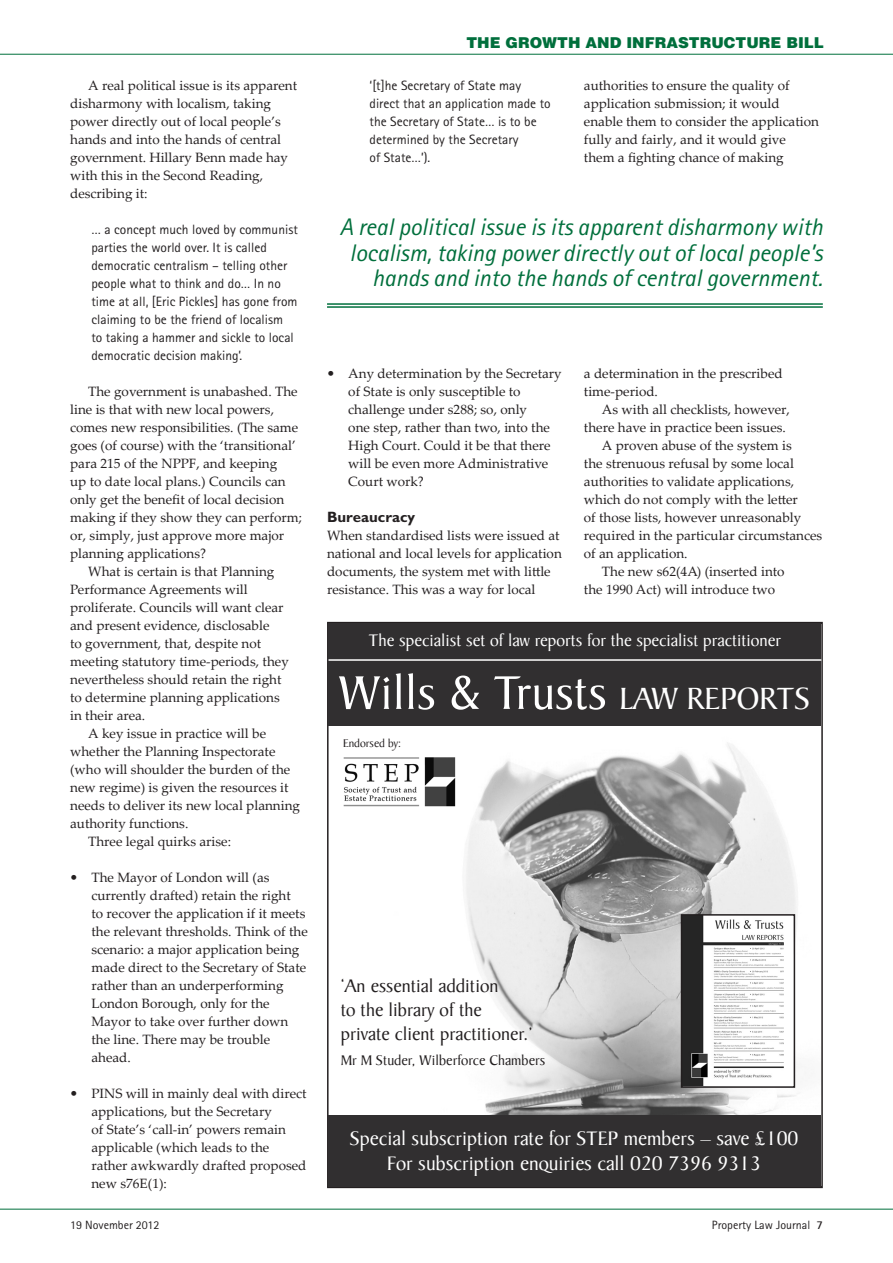
<style>
.page{position:relative;width:893px;height:1263px;background:#fff}
.page>*{position:absolute;margin:0;border:0;box-sizing:border-box;transform-origin:0 0}
.t1{font:51px "Baker Signet Com";color:#fff}
._5__Pullquote{font:italic 24px/25.5px "Rotis Sans Serif Std";color:#006f3c;text-align:right}
.t2{font:21px "Baker Signet Com";color:#fff}
.t3{font:19.5px "Baker Signet Com";color:#231f20}
.t4{font:18px "Baker Signet Com";color:#fff}
._1__Secondary_strap{font:900 15px "Helvetica";color:#006f3c}
.t5{font:15px "Baker Signet Com";color:#231f20}
._4__Primary_subhead{font:700 15px "Gill Sans MT Std";color:#231f20}
._3__Body_text_-_inde{font:13.5px/18px "Palatino Linotype";color:#231f20}
._3__Body_text_-_bull{font:13.5px/18px "Palatino Linotype";color:#231f20}
._3__Body_text_-_bloc{font:13.5px/18px "Rotis Sans Serif Std";color:#231f20}
._3__Body_text_-_no_i{font:13.5px/18px "Palatino Linotype";color:#231f20}
._7__Footer{font:12px "Rotis Sans Serif Std";color:#231f20}
.t6{font:12px "Baker Signet Com";color:#231f20}
.s1{font-family:"Rotis Sans Serif Std";font-weight:800}
.s2{font-size:33px}
.s3{font-weight:700}
</style>
<div class="page">
<hr style="left:0;top:1209px;width:893px;height:1px;background:#006f3c">
<hr style="left:0;top:54px;width:893px;height:1px;background:#006f3c">
<hr style="left:327px;top:303px;width:496px;height:2px;background:#006f3c">
<hr style="left:327px;top:306px;width:496px;height:2px;background:#006f3c">
<img style="left:466px;top:742px;width:331px;height:373px">
<div style="left:328px;top:1115px;width:493px;height:72px;background:#312f30"></div>
<div style="left:329px;top:623px;width:492px;height:103px;background:#312f30"></div>
<img style="left:684px;top:917px;width:108px;height:168px">
<div style="left:681px;top:914px;width:114px;height:174px;border:2px solid #231f20"></div>
<hr style="left:329px;top:659px;width:492px;height:2px;background:#fff">
<img style="left:343px;top:757px;width:113px;height:50px">
<p class="_3__Body_text_-_inde" style="left:70px;top:76px;width:229px;text-indent:18px">A real political issue is its apparent disharmony with localism, taking power directly out of local people’s hands and into the hands of central government. Hillary Benn made hay with this in the Second Reading, describing it:</p>
<p class="_3__Body_text_-_bloc" style="left:91px;top:220px;width:208px">… a concept much loved by communist parties the world over. It is called democratic centralism – telling other people what to think and do… In no time at all, [Eric Pickles] has gone from claiming to be the friend of localism<br>to taking a hammer and sickle to local democratic decision making’.</p>
<p class="_3__Body_text_-_inde" style="left:70px;top:382px;width:233px;text-indent:18px">The government is unabashed. The line is that with new local powers, comes new responsibilities. (The same goes (of course) with the ‘transitional’ para 215 of the NPPF, and keeping<br>up to date local plans.) Councils can only get the benefit of local decision making if they show they can perform; or, simply, just approve more major planning applications?</p>
<p class="_3__Body_text_-_inde" style="left:70px;top:562px;width:220px;text-indent:18px">What is certain is that Planning<br>Performance Agreements will proliferate. Councils will want clear and present evidence, disclosable<br>to government, that, despite not meeting statutory time-periods, they nevertheless should retain the right to determine planning applications in their area.</p>
<p class="_3__Body_text_-_inde" style="left:70px;top:724px;width:231px;text-indent:18px">A key issue in practice will be whether the Planning Inspectorate (who will shoulder the burden of the new regime) is given the resources it needs to deliver its new local planning authority functions.</p>
<p class="_3__Body_text_-_inde" style="left:88px;top:832px;width:144px">Three legal quirks arise:</p>
<p class="_3__Body_text_-_bull" style="left:91px;top:868px;width:218px;text-indent:-21px"><span class="s1">•</span> The Mayor of London will (as currently drafted) retain the right<br>to recover the application if it meets the relevant thresholds. Think of the scenario: a major application being made direct to the Secretary of State rather than an underperforming<br>London Borough, only for the<br>Mayor to take over further down the line. There may be trouble ahead.</p>
<p class="_3__Body_text_-_bull" style="left:91px;top:1084px;width:217px;text-indent:-21px"><span class="s1">•</span> PINS will in mainly deal with direct applications, but the Secretary<br>of State’s ‘call-in’ powers remain applicable (which leads to the rather awkwardly drafted proposed new s76E(1):</p>
<p class="_7__Footer" style="left:70px;top:1218px;width:91px">19 November 2012</p>
<p class="_1__Secondary_strap" style="left:466px;top:33px;width:359px">THE GROWTH AND INFRASTRUCTURE BILL</p>
<p class="_3__Body_text_-_bloc" style="left:370px;top:76px;width:183px">‘[t]he Secretary of State may direct that an application made to the Secretary of State… is to be determined by the Secretary<br>of State…’).</p>
<p class="_3__Body_text_-_no_i" style="left:584px;top:76px;width:237px">authorities to ensure the quality of application submission; it would enable them to consider the application fully and fairly, and it would give them a fighting chance of making</p>
<p class="_5__Pullquote" style="left:340px;top:215px;width:485px">A real political issue is its apparent disharmony with localism, taking power directly out of local people’s hands and into the hands of central government.</p>
<p class="_3__Body_text_-_bull" style="left:348px;top:364px;width:215px;text-indent:-21px"><span class="s1">•</span> Any determination by the Secretary of State is only susceptible to challenge under s288; so, only<br>one step, rather than two, into the<br>High Court. Could it be that there will be even more Administrative<br>Court work?</p>
<h4 class="_4__Primary_subhead" style="left:327px;top:508px;width:90px">Bureaucracy</h4>
<p class="_3__Body_text_-_no_i" style="left:327px;top:526px;width:236px">When standardised lists were issued at national and local levels for application documents, the system met with little resistance. This was a way for local</p>
<p class="_3__Body_text_-_no_i" style="left:584px;top:364px;width:200px">a determination in the prescribed time-period.</p>
<p class="_3__Body_text_-_inde" style="left:584px;top:400px;width:207px;text-align:right">As with all checklists, however, there have in practice been issues.</p>
<p class="_3__Body_text_-_inde" style="left:584px;top:436px;width:240px;text-indent:18px">A proven abuse of the system is<br>the strenuous refusal by some local authorities to validate applications, which do not comply with the letter<br>of those lists, however unreasonably required in the particular circumstances of an application.</p>
<p class="_3__Body_text_-_inde" style="left:584px;top:562px;width:202px;text-indent:18px">The new s62(4A) (inserted into the 1990 Act) will introduce two</p>
<p class="t4" style="left:369px;top:630px;width:414px">The specialist set of law reports for the specialist practitioner</p>
<p class="t1" style="left:339px;top:662px;width:473px">Wills &amp; Trusts <span class="s2">LAW REPORTS</span></p>
<p class="t6" style="left:343px;top:736px;width:60px">Endorsed by:</p>
<p class="t3" style="left:341px;top:974px;width:159px">‘An essential addition</p>
<p class="t3" style="left:341px;top:998px;width:143px">to the library of the</p>
<p class="t3" style="left:341px;top:1022px;width:193px">private client practitioner.’</p>
<p class="t5" style="left:341px;top:1052px;width:206px">Mr M Studer, Wilberforce Chambers</p>
<p class="t2" style="left:350px;top:1125px;width:450px">Special subscription rate for STEP members – save £100</p>
<p class="t2" style="left:387px;top:1151px;width:375px">For subscription enquiries call 020 7396 9313</p>
<p class="_7__Footer" style="left:712px;top:1218px;width:112px">Property Law Journal <span class="s3">7</span></p>
</div>
